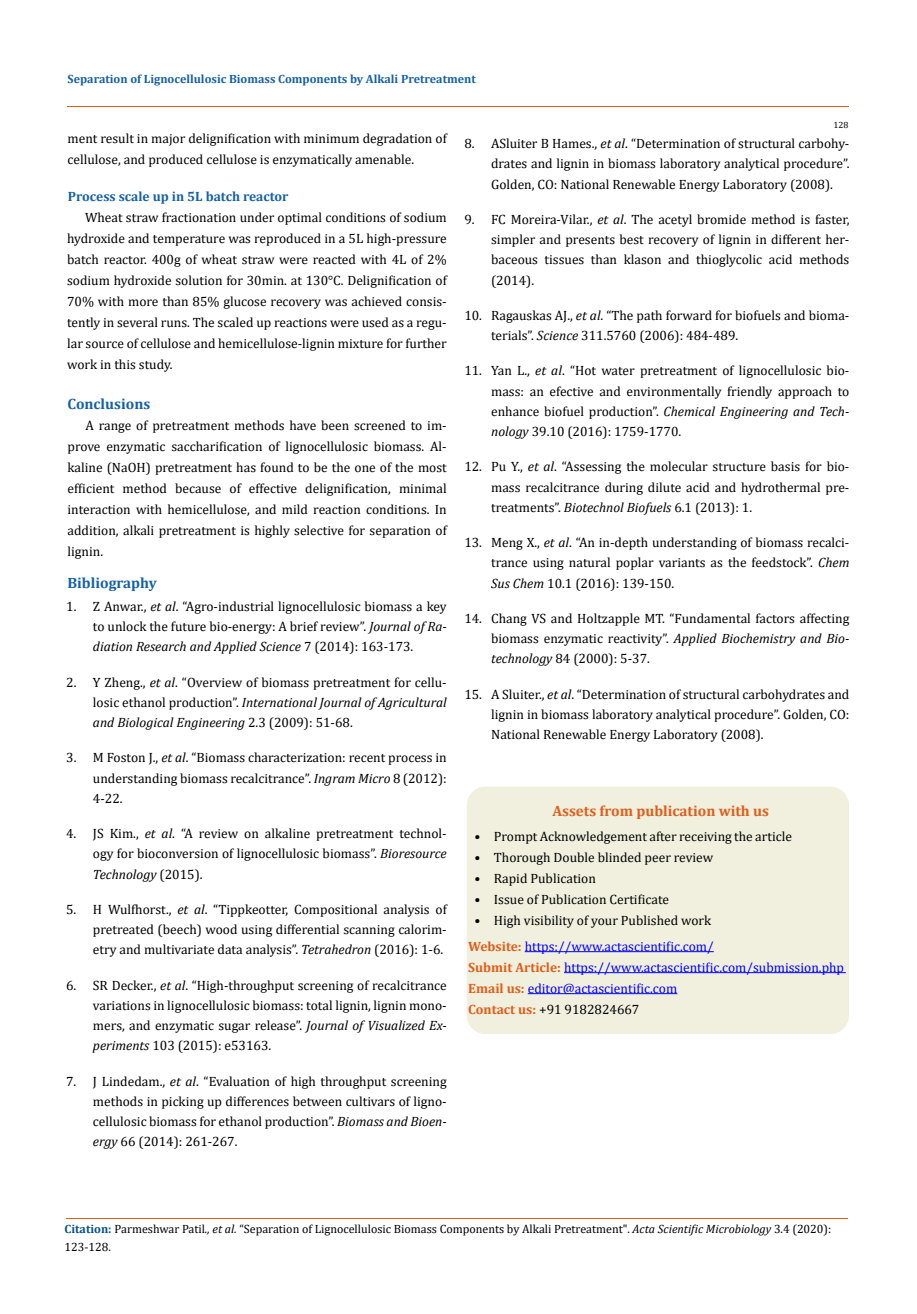
<style>
.page{position:relative;width:917px;height:1314px;background:#fff}
.page>*{position:absolute;margin:0;border:0;box-sizing:border-box;transform-origin:0 0}
.t1{font:700 15px "Cambria";color:#e05d1a}
.t2{font:700 15px "Cambria";color:#1560a6}
.t3{font:13.5px/20.2px "Cambria";color:#000;text-align:justify}
.t4{font:13.5px/21px "Cambria";color:#00f}
.t5{font:700 13.5px "Cambria";color:#1560a6}
.t6{font:12px/18px "Cambria";color:#000}
.t7{font:700 12px "Cambria";color:#1560a6}
.t8{font:9px "Cambria";color:#000}
.s1{font-style:italic}
.s2{font-weight:700;color:#e05d1a}
.s3{color:#000}
.s4{font-weight:700;color:#035089}
</style>
<div class="page">
<hr style="left:67px;top:106px;width:782px;height:1px;background:#e05d1a">
<div style="left:467px;top:787px;width:381px;height:246px;background:#f1f0de;border-radius:18px"></div>
<div style="left:467px;top:787px;width:382px;height:247px;border:2px solid #f1f0de;border-radius:18px"></div>
<hr style="left:524px;top:951px;width:189px;height:1px;background:#00f">
<hr style="left:564px;top:972px;width:281px;height:1px;background:#00f">
<hr style="left:527px;top:993px;width:150px;height:1px;background:#00f">
<hr style="left:66px;top:1218px;width:781px;height:1px;background:#e05d1a">
<p class="t7" style="left:67px;top:70px;width:410px">Separation of Lignocellulosic Biomass Components by Alkali Pretreatment</p>
<p class="t8" style="left:833px;top:120px;width:16px">128</p>
<p class="t3" style="left:67px;top:128px;width:381px;line-height:21px">ment result in major delignification with minimum degradation of cellulose, and produced cellulose is enzymatically amenable.</p>
<p class="t5" style="left:68px;top:187px;width:222px">Process scale up in 5L batch reactor</p>
<p class="t3" style="left:67px;top:207px;width:381px;line-height:21px;text-indent:18px">Wheat straw fractionation under optimal conditions of sodium hydroxide and temperature was reproduced in a 5L high-pressure batch reactor. 400g of wheat straw were reacted with 4L of 2% sodium hydroxide solution for 30min. at 130°C. Delignification of 70% with more than 85% glucose recovery was achieved consis&shy;tently in several runs. The scaled up reactions were used as a regu&shy;lar source of cellulose and hemicellulose-lignin mixture for further work in this study.</p>
<p class="t2" style="left:67px;top:393px;width:84px">Conclusions</p>
<p class="t3" style="left:67px;top:415px;width:381px;line-height:21px;text-indent:18px">A range of pretreatment methods have been screened to im&shy;prove enzymatic saccharification of lignocellulosic biomass. Al&shy;kaline (NaOH) pretreatment has found to be the one of the most efficient method because of effective delignification, minimal interaction with hemicellulose, and mild reaction conditions. In addition, alkali pretreatment is highly selective for separation of lignin.</p>
<p class="t2" style="left:67px;top:572px;width:91px">Bibliography</p>
<p class="t3" style="left:93px;top:596px;width:355px;text-indent:-27px">1. Z Anwar., <span class="s1">et al</span>. “Agro-industrial lignocellulosic biomass a key to unlock the future bio-energy: A brief review”. <span class="s1">Journal of Ra&shy;diation Research and Applied Science</span> 7 (2014): 163-173.</p>
<p class="t3" style="left:93px;top:672px;width:355px;text-indent:-27px">2. Y Zheng., <span class="s1">et al</span>. “Overview of biomass pretreatment for cellu&shy;losic ethanol production”. <span class="s1">International Journal of Agricultural and Biological Engineering</span> 2.3 (2009): 51-68.</p>
<p class="t3" style="left:93px;top:748px;width:355px;text-indent:-27px">3. M Foston J., <span class="s1">et al</span>. “Biomass characterization: recent process in understanding biomass recalcitrance”. <span class="s1">Ingram Micro</span> 8 (2012):<br>4-22.</p>
<p class="t3" style="left:93px;top:823px;width:355px;text-indent:-27px">4. JS Kim., <span class="s1">et al</span>. “A review on alkaline pretreatment technol&shy;ogy for bioconversion of lignocellulosic biomass”. <span class="s1">Bioresource Technology</span> (2015).</p>
<p class="t3" style="left:93px;top:899px;width:355px;text-indent:-27px">5. H Wulfhorst., <span class="s1">et al</span>. “Tippkeotter, Compositional analysis of pretreated (beech) wood using differential scanning calorim&shy;etry and multivariate data analysis”. <span class="s1">Tetrahedron</span> (2016): 1-6.</p>
<p class="t3" style="left:93px;top:975px;width:355px;text-indent:-27px">6. SR Decker., <span class="s1">et al</span>. “High-throughput screening of recalcitrance variations in lignocellulosic biomass: total lignin, lignin mono&shy;mers, and enzymatic sugar release”. <span class="s1">Journal of Visualized Ex&shy;periments</span> 103 (2015): e53163.</p>
<p class="t3" style="left:93px;top:1071px;width:355px;text-indent:-27px">7. J Lindedam., <span class="s1">et al</span>. “Evaluation of high throughput screening methods in picking up differences between cultivars of ligno&shy;cellulosic biomass for ethanol production”. <span class="s1">Biomass and Bioen&shy;ergy</span> 66 (2014): 261-267.</p>
<p class="t3" style="left:491px;top:133px;width:360px;text-indent:-27px">8. ASluiter B Hames., <span class="s1">et al</span>. “Determination of structural carbohy&shy;drates and lignin in biomass laboratory analytical procedure”.<br>Golden, CO: National Renewable Energy Laboratory (2008).</p>
<p class="t3" style="left:491px;top:209px;width:360px;text-indent:-27px">9. FC Moreira-Vilar., <span class="s1">et al</span>. The acetyl bromide method is faster, simpler and presents best recovery of lignin in different her&shy;baceous tissues than klason and thioglycolic acid methods (2014).</p>
<p class="t3" style="left:491px;top:305px;width:360px;text-indent:-27px">10. Ragauskas AJ., <span class="s1">et al</span>. “The path forward for biofuels and bioma&shy;terials”. <span class="s1">Science</span> 311.5760 (2006): 484-489.</p>
<p class="t3" style="left:491px;top:361px;width:360px;text-indent:-27px">11. Yan L., <span class="s1">et al</span>. “Hot water pretreatment of lignocellulosic bio&shy;mass: an efective and environmentally friendly approach to enhance biofuel production”. <span class="s1">Chemical Engineering and Tech&shy;nology</span> 39.10 (2016): 1759-1770.</p>
<p class="t3" style="left:491px;top:457px;width:360px;text-indent:-27px">12. Pu Y., <span class="s1">et al</span>. “Assessing the molecular structure basis for bio&shy;mass recalcitrance during dilute acid and hydrothermal pre&shy;treatments”. <span class="s1">Biotechnol Biofuels</span> 6.1 (2013): 1.</p>
<p class="t3" style="left:491px;top:532px;width:360px;text-indent:-27px">13. Meng X., <span class="s1">et al</span>. “An in-depth understanding of biomass recalci&shy;trance using natural poplar variants as the feedstock”. <span class="s1">Chem Sus Chem</span> 10.1 (2016): 139-150.</p>
<p class="t3" style="left:491px;top:608px;width:360px;text-indent:-27px">14. Chang VS and Holtzapple MT. “Fundamental factors affecting biomass enzymatic reactivity”. <span class="s1">Applied Biochemistry and Bio&shy;technology</span> 84 (2000): 5-37.</p>
<p class="t3" style="left:491px;top:684px;width:360px;text-indent:-27px">15. A Sluiter., <span class="s1">et al</span>. “Determination of structural carbohydrates and lignin in biomass laboratory analytical procedure”. Golden, CO:<br>National Renewable Energy Laboratory (2008).</p>
<p class="t1" style="left:552px;top:800px;width:218px">Assets from publication with us</p>
<p class="t3" style="left:474px;top:826px;width:319px">• Prompt Acknowledgement after receiving the article</p>
<p class="t3" style="left:474px;top:847px;width:240px">• Thorough Double blinded peer review</p>
<p class="t3" style="left:474px;top:868px;width:123px">• Rapid Publication</p>
<p class="t3" style="left:474px;top:889px;width:196px">• Issue of Publication Certificate</p>
<p class="t3" style="left:474px;top:910px;width:238px">• High visibility of your Published work</p>
<p class="t4" style="left:468px;top:936px;width:377px"><span class="s2">Website:</span> https://www.actascientific.com/<br><span class="s2">Submit Article:</span> https://www.actascientific.com/submission.php <span class="s2">Email us:</span> editor@actascientific.com<br><span class="s2">Contact us:</span> <span class="s3">+91 9182824667</span></p>
<p class="t6" style="left:65px;top:1220px;width:768px"><span class="s4">Citation:</span> Parmeshwar Patil<span class="s1">., et al.</span> “Separation of Lignocellulosic Biomass Components by Alkali Pretreatment". <span class="s1">Acta Scientific Microbiology</span> 3.4 (2020):<br>123-128.</p>
</div>
